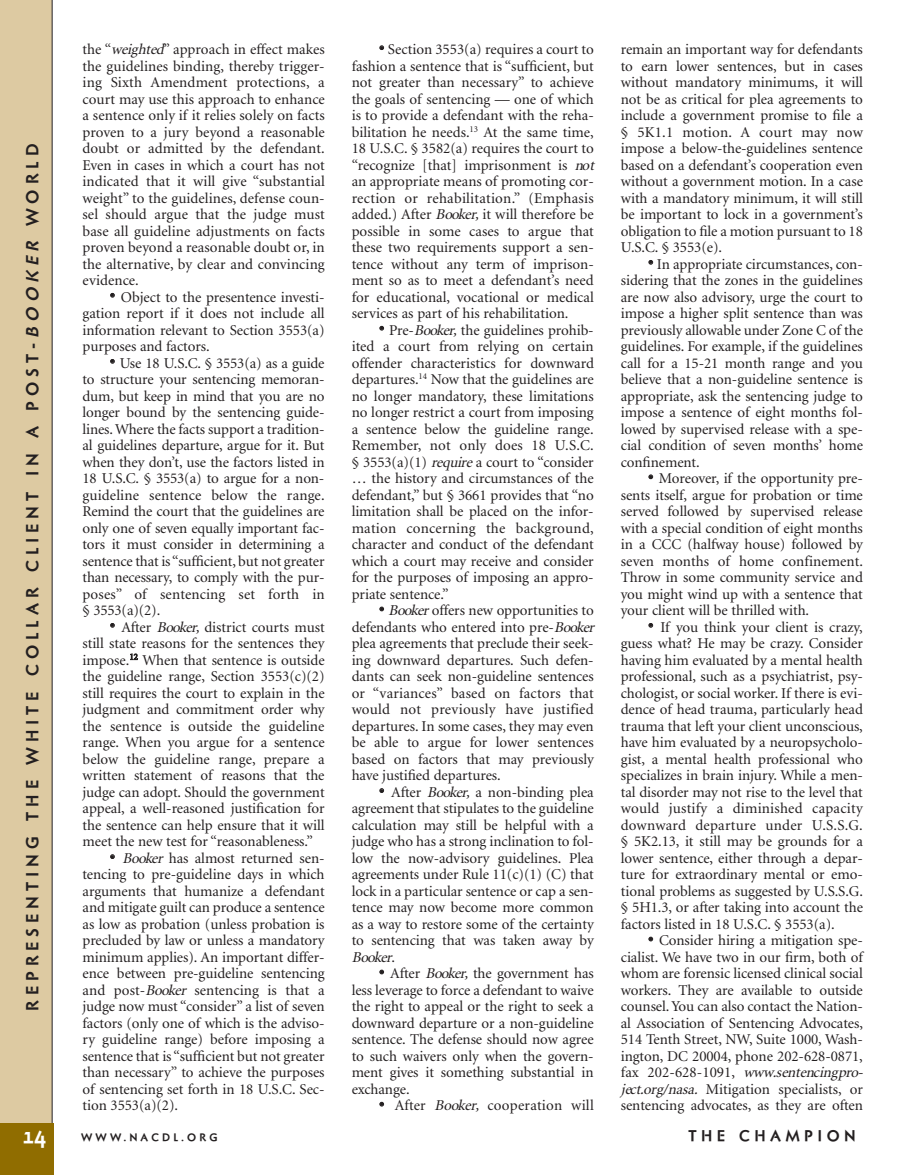
<style>
.page{position:relative;width:905px;height:1175px;background:#fff}
.page>*{position:absolute;margin:0;border:0;box-sizing:border-box;transform-origin:0 0}
.t1{font:700 21px "Naniara";color:#fff;scale:.95 1}
.t2{font:700 16.5px "Naniara";letter-spacing:.3em;color:#231f20}
.t3{font:15px/16.5px "Minion";letter-spacing:-.005em;color:#231f20;text-align:justify}
.t4{font:15px "Minion";letter-spacing:.015em;color:#231f20}
.t5{font:700 15px "Naniara";letter-spacing:.3em;color:#231f20}
.t6{font:700 10.5px "Naniara";letter-spacing:.3em;color:#231f20}
.s1{font-style:italic}
.s2{font-size:18px}
</style>
<div class="page">
<div style="left:0;top:0;width:53px;height:1123px;background:#ddcaa2"></div>
<div style="left:0;top:1123px;width:53px;height:51px;background:#906d00"></div>
<p class="t2" style="left:26px;top:1010px;width:868px;rotate:-90deg">REPRESENTING THE WHITE COLLAR CLIENT IN A POST-<span class="s1">BOOKER</span> WORLD</p>
<p class="t3" style="left:82px;top:42px;width:244px">the “<span class="s1">weighted</span>” approach in effect makes the guidelines binding, thereby trigger&shy;ing Sixth Amendment protections, a court may use this approach to enhance a sentence only if it relies solely on facts proven to a jury beyond a reasonable doubt or admitted by the defendant.<br>Even in cases in which a court has not indicated that it will give “substantial weight” to the guidelines, defense coun&shy;sel should argue that the judge must base all guideline adjustments on facts proven beyond a reasonable doubt or, in the alternative, by clear and convincing evidence.</p>
<p class="t3" style="left:82px;top:290px;width:244px;text-indent:27px"><span class="s2">•</span> Object to the presentence investi&shy;gation report if it does not include all information relevant to Section 3553(a) purposes and factors.</p>
<p class="t3" style="left:82px;top:356px;width:244px;text-indent:27px"><span class="s2">•</span> Use 18 U.S.C. § 3553(a) as a guide to structure your sentencing memoran&shy;dum, but keep in mind that you are no longer bound by the sentencing guide&shy;lines. Where the facts support a tradition&shy;al guidelines departure, argue for it. But when they don’t, use the factors listed in 18 U.S.C. § 3553(a) to argue for a non&shy;guideline sentence below the range.<br>Remind the court that the guidelines are only one of seven equally important fac&shy;tors it must consider in determining a sentence that is “sufficient, but not greater than necessary, to comply with the pur&shy;poses” of sentencing set forth in § 3553(a)(2).</p>
<p class="t3" style="left:82px;top:620px;width:244px;text-indent:27px"><span class="s2">•</span> After <span class="s1">Booker,</span> district courts must still state reasons for the sentences they impose.<sup>12</sup> When that sentence is outside the guideline range, Section 3553(c)(2) still requires the court to explain in the judgment and commitment order why the sentence is outside the guideline range. When you argue for a sentence below the guideline range, prepare a written statement of reasons that the judge can adopt. Should the government appeal, a well-reasoned justification for the sentence can help ensure that it will meet the new test for “reasonableness.”</p>
<p class="t3" style="left:82px;top:851px;width:244px;text-indent:27px"><span class="s2">•</span> <span class="s1">Booker</span> has almost returned sen&shy;tencing to pre-guideline days in which arguments that humanize a defendant and mitigate guilt can produce a sentence as low as probation (unless probation is precluded by law or unless a mandatory minimum applies). An important differ&shy;ence between pre-guideline sentencing and post-<span class="s1">Booker</span> sentencing is that a judge now must “consider” a list of seven factors (only one of which is the adviso&shy;ry guideline range) before imposing a sentence that is “sufficient but not greater than necessary” to achieve the purposes of sentencing set forth in 18 U.S.C. Sec&shy;tion 3553(a)(2).</p>
<p class="t3" style="left:351px;top:42px;width:247px;text-align:left;text-indent:27px"><span class="s2">•</span> Section 3553(a) requires a court to fashion a sentence that is “sufficient, but not greater than necessary” to achieve the goals of sentencing — one of which is to provide a defendant with the reha&shy;bilitation he needs.<sup>13</sup> At the same time, 18 U.S.C. § 3582(a) requires the court to “recognize [that] imprisonment is <span class="s1">not </span>an appropriate means of promoting cor&shy;rection or rehabilitation.” (Emphasis added.) After <span class="s1">Booker,</span>it will therefore be possible in some cases to argue that these two requirements support a sen&shy;tence without any term of imprison&shy;ment so as to meet a defendant’s need for educational, vocational or medical services as part of his rehabilitation.</p>
<p class="t3" style="left:351px;top:323px;width:244px;text-indent:27px"><span class="s2">•</span> Pre-<span class="s1">Booker,</span>the guidelines prohib&shy;ited a court from relying on certain offender characteristics for downward departures.<sup>14</sup> Now that the guidelines are no longer mandatory, these limitations no longer restrict a court from imposing a sentence below the guideline range.<br>Remember, not only does 18 U.S.C. § 3553(a)(1) <span class="s1">require</span>a court to “consider … the history and circumstances of the defendant,” but § 3661 provides that “no limitation shall be placed on the infor&shy;mation concerning the background, character and conduct of the defendant which a court may receive and consider for the purposes of imposing an appro&shy;priate sentence.”</p>
<p class="t3" style="left:351px;top:603px;width:247px;text-align:left;text-indent:27px"><span class="s2">•</span> <span class="s1">Booker</span>offers new opportunities to defendants who entered into pre-<span class="s1">Booker </span>plea agreements that preclude their seek&shy;ing downward departures. Such defen&shy;dants can seek non-guideline sentences or “variances” based on factors that would not previously have justified departures. In some cases, they may even be able to argue for lower sentences based on factors that may previously have justified departures.</p>
<p class="t3" style="left:351px;top:785px;width:244px;text-indent:27px"><span class="s2">•</span> After <span class="s1">Booker,</span> a non-binding plea agreement that stipulates to the guideline calculation may still be helpful with a judge who has a strong inclination to fol&shy;low the now-advisory guidelines. Plea agreements under Rule 11(c)(1) (C) that lock in a particular sentence or cap a sen&shy;tence may now become more common as a way to restore some of the certainty to sentencing that was taken away by <span class="s1">Booker</span>.</p>
<p class="t3" style="left:351px;top:966px;width:243px;text-indent:27px"><span class="s2">•</span> After <span class="s1">Booker,</span> the government has less leverage to force a defendant to waive the right to appeal or the right to seek a downward departure or a non-guideline sentence. The defense should now agree to such waivers only when the govern&shy;ment gives it something substantial in exchange.</p>
<p class="t4" style="left:379px;top:1099px;width:216px"><span class="s2">•</span> After <span class="s1">Booker,</span> cooperation will</p>
<p class="t3" style="left:621px;top:42px;width:244px">remain an important way for defendants to earn lower sentences, but in cases without mandatory minimums, it will not be as critical for plea agreements to include a government promise to file a § 5K1.1 motion. A court may now impose a below-the-guidelines sentence based on a defendant’s cooperation even without a government motion. In a case with a mandatory minimum, it will still be important to lock in a government’s obligation to file a motion pursuant to 18<br>U.S.C. § 3553(e).</p>
<p class="t3" style="left:621px;top:257px;width:244px;text-indent:27px"><span class="s2">•</span> In appropriate circumstances, con&shy;sidering that the zones in the guidelines are now also advisory, urge the court to impose a higher split sentence than was previously allowable under Zone C of the guidelines. For example, if the guidelines call for a 15-21 month range and you believe that a non-guideline sentence is appropriate, ask the sentencing judge to impose a sentence of eight months fol&shy;lowed by supervised release with a spe&shy;cial condition of seven months’ home confinement.</p>
<p class="t3" style="left:620px;top:471px;width:244px;text-indent:27px"><span class="s2">•</span> Moreover, if the opportunity pre&shy;sents itself, argue for probation or time served followed by supervised release with a special condition of eight months in a CCC (halfway house) followed by seven months of home confinement.<br>Throw in some community service and you might wind up with a sentence that your client will be thrilled with.</p>
<p class="t3" style="left:621px;top:620px;width:243px;text-indent:27px"><span class="s2">•</span> If you think your client is crazy, guess what? He may be crazy. Consider having him evaluated by a mental health professional, such as a psychiatrist, psy&shy;chologist, or social worker. If there is evi&shy;dence of head trauma, particularly head trauma that left your client unconscious, have him evaluated by a neuropsycholo&shy;gist, a mental health professional who specializes in brain injury. While a men&shy;tal disorder may not rise to the level that would justify a diminished capacity downward departure under U.S.S.G. § 5K2.13, it still may be grounds for a lower sentence, either through a depar&shy;ture for extraordinary mental or emo&shy;tional problems as suggested by U.S.S.G. § 5H1.3, or after taking into account the factors listed in 18 U.S.C. § 3553(a).</p>
<p class="t3" style="left:621px;top:933px;width:247px;text-align:left;text-indent:27px"><span class="s2">•</span> Consider hiring a mitigation spe&shy;cialist. We have two in our firm, both of whom are forensic licensed clinical social workers. They are available to outside counsel. You can also contact the Nation&shy;al Association of Sentencing Advocates, 514 Tenth Street, NW, Suite 1000, Wash&shy;ington, DC 20004, phone 202-628-0871, fa x 2 0 2 - 6 2 8 - 1 0 9 1 , <span class="s1">www.sentencingpro&shy;ject.org/nasa.</span> Mitigation specialists, or sentencing advocates, as they are often</p>
<h1 class="t1" style="left:22px;top:1128px;width:27px">14</h1>
<p class="t6" style="left:81px;top:1133px;width:138px">WWW.NACDL.ORG</p>
<p class="t5" style="left:688px;top:1130px;width:169px">THE CHAMPION</p>
</div>
